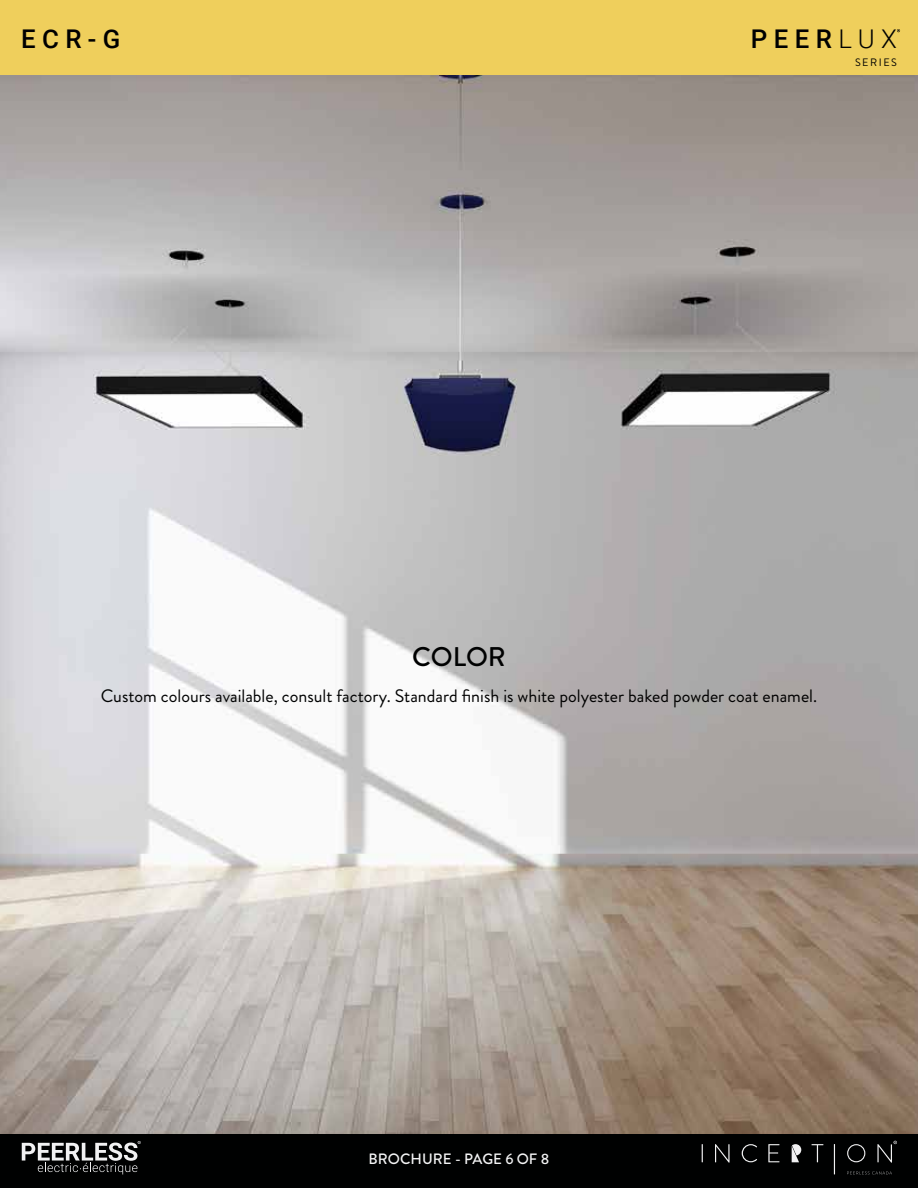
<style>
.page{position:relative;width:918px;height:1188px;background:#fff}
.page>*{position:absolute;margin:0;border:0;box-sizing:border-box;transform-origin:0 0}
.t1{font:500 27px "Brandon Grotesque";color:#000101}
.t2{font:500 25.8px "Roboto";color:#000101}
.t3{font:500 25.8px "Roboto";color:#000}
.t4{font:18px "Brandon Grotesque";color:#000}
.t5{font:500 15px "Brandon Grotesque";color:#f3f3f4}
.t6{font:10.8px "Brandon Grotesque";letter-spacing:.14em;color:#000}
.s1{font-weight:300}
.s2{color:#000101}
</style>
<div class="page">
<div style="left:0;top:0;width:918px;height:77px;background:#efcf5c"></div>
<div style="left:0;top:1133px;width:918px;height:55px;background:#000101"></div>
<svg style="left:702px;top:1144px;width:1px;height:18px"></svg>
<svg style="left:715px;top:1144px;width:15px;height:19px"></svg>
<svg style="left:742px;top:1144px;width:15px;height:18px"></svg>
<svg style="left:768px;top:1144px;width:11px;height:18px"></svg>
<svg style="left:812px;top:1144px;width:11px;height:18px"></svg>
<svg style="left:834px;top:1144px;width:1px;height:30px"></svg>
<svg style="left:847px;top:1144px;width:18px;height:18px"></svg>
<svg style="left:877px;top:1141px;width:20px;height:22px"></svg>
<svg style="left:847px;top:1171px;width:45px;height:3px"></svg>
<svg style="left:792px;top:1144px;width:9px;height:18px"></svg>
<svg style="left:22px;top:1141px;width:119px;height:33px"></svg>
<img style="left:0;top:76px;width:918px;height:1058px">
<h2 class="t3" style="left:21px;top:21px;width:101px">ECR-G</h2>
<h2 class="t2" style="left:751px;top:21px;width:148px">PEER<span class="s1">LUX</span></h2>
<p class="t6" style="left:855px;top:55px;width:43px">SERIES</p>
<h1 class="t1" style="left:412px;top:638px;width:95px">COLOR</h1>
<p class="t4" style="left:101px;top:683px;width:718px"><span class="s2">Custom colours available, consult factory.</span> Standard finish is white polyester baked powder coat enamel.</p>
<p class="t5" style="left:369px;top:1148px;width:182px">BROCHURE - PAGE 6 OF 8</p>
</div>
